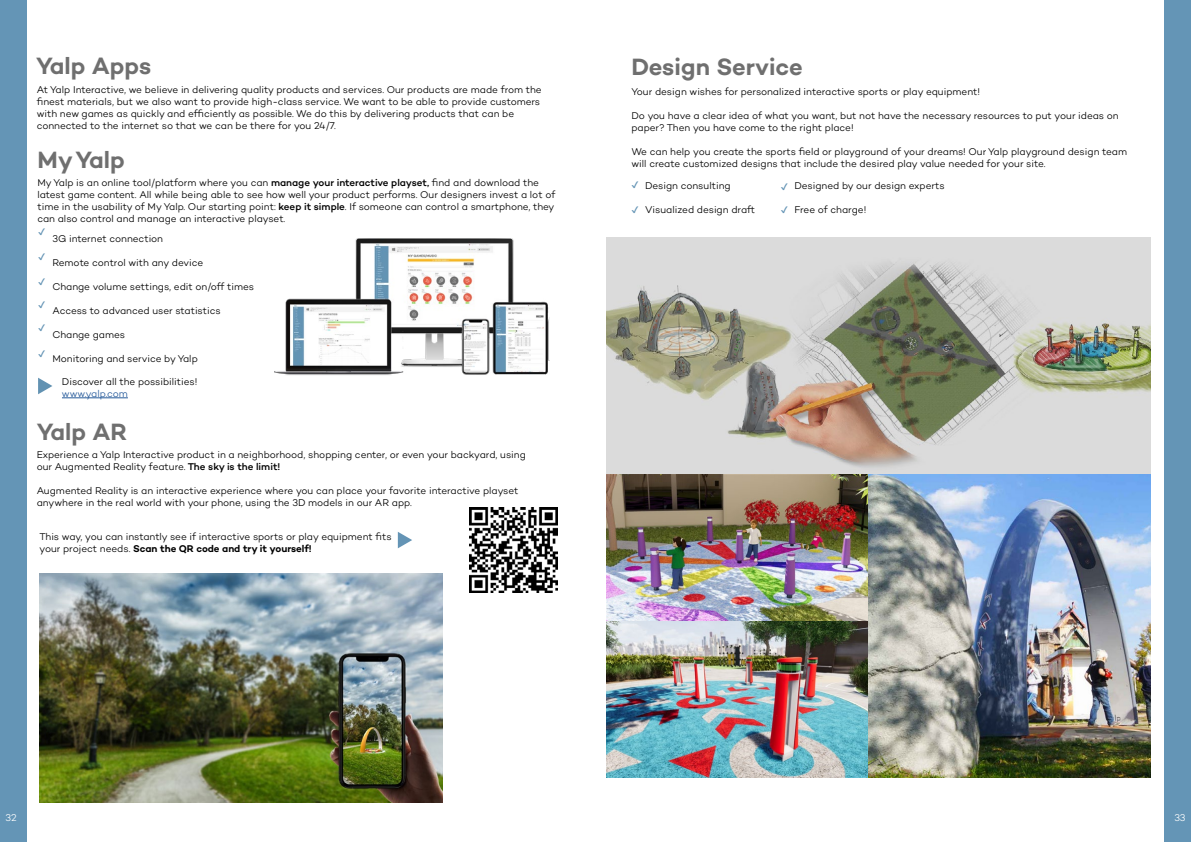
<style>
.page{position:relative;width:1191px;height:842px;background:#fff}
.page>*{position:absolute;margin:0;border:0;box-sizing:border-box;transform-origin:0 0}
.t1{font:600 24px "Campton";color:#6f6f6f}
.t2{font:300 10px/12px "Campton";letter-spacing:-.005em;color:#000}
.t3{font:300 10px "Campton";color:#275b9b}
.t4{font:300 10px "Campton";color:#fff}
.s1{font-weight:500}
.s2{font-weight:600}
</style>
<div class="page">
<div style="left:0;top:0;width:27px;height:842px;background:#6495b6"></div>
<div style="left:1164px;top:0;width:27px;height:842px;background:#6495b6"></div>
<img style="left:274px;top:239px;width:275px;height:136px">
<hr style="left:62px;top:398px;width:66px;height:1px;background:#275b9b">
<svg style="left:38px;top:378px;width:14px;height:16px"></svg>
<img style="left:40px;top:573px;width:403px;height:230px">
<img style="left:469px;top:507px;width:88px;height:86px">
<svg style="left:398px;top:532px;width:14px;height:16px"></svg>
<img style="left:607px;top:238px;width:543px;height:539px">
<h1 class="t1" style="left:36px;top:51px;width:117px">Yalp Apps</h1>
<p class="t2" style="left:37px;top:83px;width:506px">At Yalp Interactive, we believe in delivering quality products and services. Our products are made from the finest materials, but we also want to provide high-class service. We want to be able to provide customers with new games as quickly and efficiently as possible. We do this by delivering products that can be connected to the internet so that we can be there for you 24/7.</p>
<h1 class="t1" style="left:37px;top:144px;width:89px">My Yalp</h1>
<p class="t2" style="left:37px;top:176px;width:519px">My Yalp is an online tool/platform where you can <span class="s1">manage your interactive playset,</span> find and download the latest game content. All while being able to see how well your product performs. Our designers invest a lot of time in the usability of My Yalp. Our starting point: <span class="s1">keep it simple</span>. If someone can control a smartphone, they can also control and manage an interactive playset.</p>
<p class="t2" style="left:52px;top:232px;width:112px">3G internet connection</p>
<p class="t2" style="left:52px;top:256px;width:152px">Remote control with any device</p>
<p class="t2" style="left:52px;top:280px;width:203px">Change volume settings, edit on/off times</p>
<p class="t2" style="left:52px;top:304px;width:170px">Access to advanced user statistics</p>
<p class="t2" style="left:52px;top:328px;width:74px">Change games</p>
<p class="t2" style="left:52px;top:352px;width:147px">Monitoring and service by Yalp</p>
<p class="t2" style="left:62px;top:375px;width:137px">Discover all the possibilities!</p>
<p class="t3" style="left:62px;top:387px;width:67px">www.yalp.com</p>
<h1 class="t1" style="left:37px;top:417px;width:92px">Yalp AR</h1>
<p class="t2" style="left:37px;top:448px;width:491px">Experience a Yalp Interactive product in a neighborhood, shopping center, or even your backyard, using our Augmented Reality feature. <span class="s1">The sky is the limit!</span></p>
<p class="t2" style="left:37px;top:484px;width:483px">Augmented Reality is an interactive experience where you can place your favorite interactive playset anywhere in the real world with your phone, using the 3D models in our AR app.</p>
<p class="t2" style="left:40px;top:530px;width:353px">This way, you can instantly see if interactive sports or play equipment fits your project needs. <span class="s2">Scan the QR code and try it yourself!</span></p>
<h1 class="t1" style="left:631px;top:52px;width:173px">Design Service</h1>
<p class="t2" style="left:631px;top:86px;width:350px">Your design wishes for personalized interactive sports or play equipment!</p>
<p class="t2" style="left:631px;top:110px;width:489px">Do you have a clear idea of what you want, but not have the necessary resources to put your ideas on paper? Then you have come to the right place!</p>
<p class="t2" style="left:631px;top:146px;width:497px">We can help you create the sports field or playground of your dreams! Our Yalp playground design team will create customized designs that include the desired play value needed for your site.</p>
<p class="t2" style="left:645px;top:180px;width:87px">Design consulting</p>
<p class="t2" style="left:645px;top:204px;width:112px">Visualized design draft</p>
<p class="t2" style="left:794px;top:180px;width:152px">Designed by our design experts</p>
<p class="t2" style="left:794px;top:204px;width:73px">Free of charge!</p>
<p class="t4" style="left:5px;top:811px;width:13px">32</p>
<p class="t4" style="left:1174px;top:811px;width:13px">33</p>
</div>
